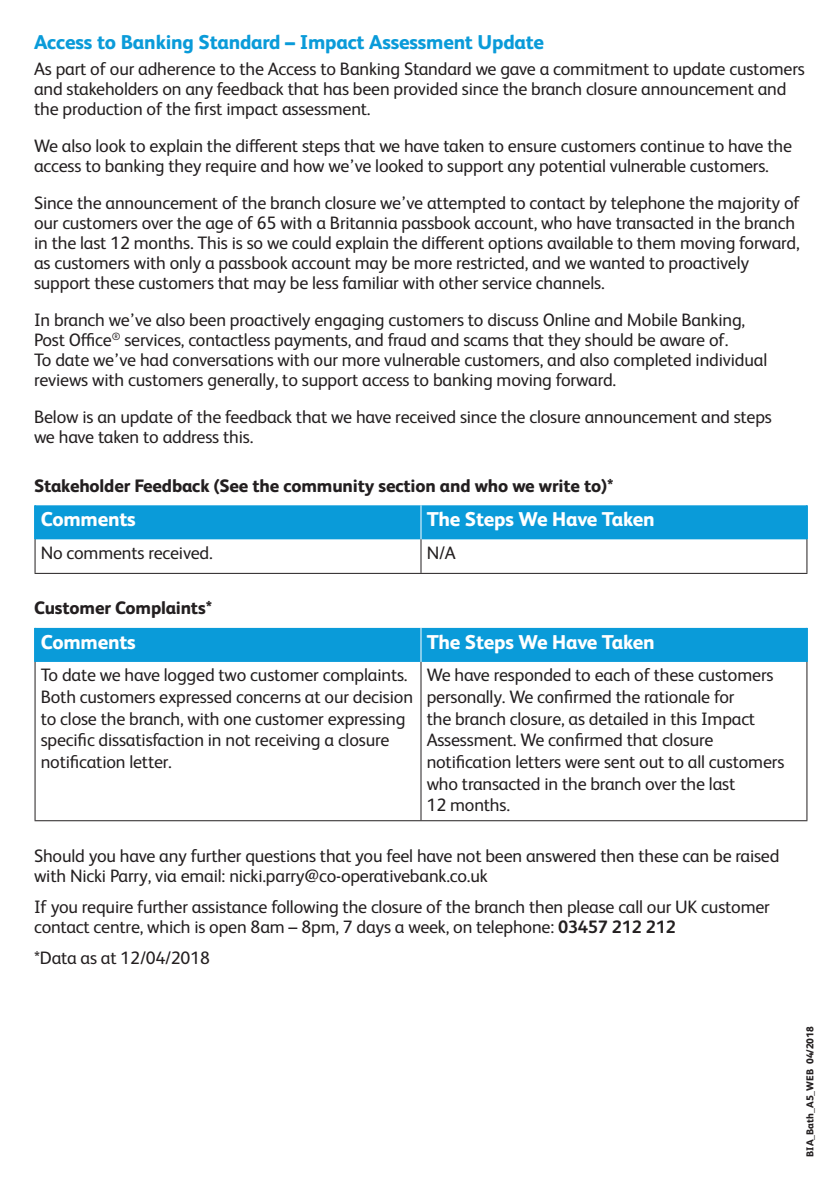
<style>
.page{position:relative;width:840px;height:1191px;background:#fff}
.page>*{position:absolute;margin:0;border:0;box-sizing:border-box;transform-origin:0 0}
.t1{font:800 20px "Coop Bank";letter-spacing:-.01em;color:#fff}
.t2{font:800 20px "Coop Bank";letter-spacing:-.01em;color:#0a9bd9}
.t3{font:18px/20px "Coop Bank";letter-spacing:-.01em;color:#231f20}
.t4{font:800 18px "Coop Bank";letter-spacing:-.01em;color:#231f20}
.t5{font:800 10px "Coop Bank";color:#231f20}
.s1{font-weight:700}
</style>
<div class="page">
<div style="left:36px;top:505px;width:769px;height:34px;background:#0a9bd9"></div>
<hr style="left:34px;top:505px;width:2px;height:34px;background:#0a9bd9">
<hr style="left:805px;top:505px;width:2px;height:34px;background:#0a9bd9">
<hr style="left:420px;top:505px;width:1px;height:34px;background:#fff">
<hr style="left:35px;top:539px;width:1px;height:34px;background:#231f20">
<hr style="left:420px;top:539px;width:1px;height:34px;background:#231f20">
<hr style="left:806px;top:539px;width:1px;height:34px;background:#231f20">
<hr style="left:35px;top:573px;width:386px;height:1px;background:#231f20">
<hr style="left:421px;top:573px;width:386px;height:1px;background:#231f20">
<div style="left:36px;top:628px;width:769px;height:34px;background:#0a9bd9"></div>
<hr style="left:34px;top:628px;width:2px;height:34px;background:#0a9bd9">
<hr style="left:805px;top:628px;width:2px;height:34px;background:#0a9bd9">
<hr style="left:420px;top:628px;width:1px;height:34px;background:#fff">
<hr style="left:35px;top:662px;width:1px;height:158px;background:#231f20">
<hr style="left:420px;top:662px;width:1px;height:158px;background:#231f20">
<hr style="left:806px;top:662px;width:1px;height:158px;background:#231f20">
<hr style="left:35px;top:820px;width:386px;height:1px;background:#231f20">
<hr style="left:421px;top:820px;width:386px;height:1px;background:#231f20">
<p class="t2" style="left:34px;top:28px;width:511px">Access to Banking Standard – Impact Assessment Update</p>
<p class="t3" style="left:34px;top:58px;width:772px">As part of our adherence to the Access to Banking Standard we gave a commitment to update customers and stakeholders on any feedback that has been provided since the branch closure announcement and the production of the first impact assessment.</p>
<p class="t3" style="left:34px;top:135px;width:759px">We also look to explain the different steps that we have taken to ensure customers continue to have the access to banking they require and how we’ve looked to support any potential vulnerable customers.</p>
<p class="t3" style="left:34px;top:192px;width:766px">Since the announcement of the branch closure we’ve attempted to contact by telephone the majority of our customers over the age of 65 with a Britannia passbook account, who have transacted in the branch in the last 12 months. This is so we could explain the different options available to them moving forward, as customers with only a passbook account may be more restricted, and we wanted to proactively support these customers that may be less familiar with other service channels.</p>
<p class="t3" style="left:34px;top:309px;width:734px">In branch we’ve also been proactively engaging customers to discuss Online and Mobile Banking, Post Office<sup>®</sup> services, contactless payments, and fraud and scams that they should be aware of.<br>To date we’ve had conversations with our more vulnerable customers, and also completed individual reviews with customers generally, to support access to banking moving forward.</p>
<p class="t3" style="left:34px;top:406px;width:739px">Below is an update of the feedback that we have received since the closure announcement and steps we have taken to address this.</p>
<p class="t4" style="left:34px;top:472px;width:581px">Stakeholder Feedback (See the community section and who we write to)*</p>
<p class="t1" style="left:41px;top:505px;width:96px">Comments</p>
<p class="t1" style="left:426px;top:505px;width:229px">The Steps We Have Taken</p>
<p class="t3" style="left:41px;top:542px;width:173px">No comments received.</p>
<p class="t3" style="left:426px;top:542px;width:30px">N/A</p>
<p class="t4" style="left:34px;top:595px;width:180px">Customer Complaints*</p>
<p class="t1" style="left:41px;top:627px;width:96px">Comments</p>
<p class="t1" style="left:426px;top:627px;width:229px">The Steps We Have Taken</p>
<p class="t3" style="left:41px;top:663px;width:373px;line-height:21.6px">To date we have logged two customer complaints.<br>Both customers expressed concerns at our decision to close the branch, with one customer expressing specific dissatisfaction in not receiving a closure notification letter.</p>
<p class="t3" style="left:426px;top:663px;width:359px;line-height:21.6px">We have responded to each of these customers personally. We confirmed the rationale for<br>the branch closure, as detailed in this Impact Assessment. We confirmed that closure notification letters were sent out to all customers who transacted in the branch over the last<br>12 months.</p>
<p class="t3" style="left:34px;top:844px;width:746px">Should you have any further questions that you feel have not been answered then these can be raised with Nicki Parry, via email: nicki.parry@co-operativebank.co.uk</p>
<p class="t3" style="left:34px;top:896px;width:737px">If you require further assistance following the closure of the branch then please call our UK customer contact centre, which is open 8am – 8pm, 7 days a week, on telephone: <span class="s1">03457 212 212</span></p>
<p class="t3" style="left:34px;top:947px;width:177px">*Data as at 12/04/2018</p>
<p class="t5" style="left:802px;top:1157px;width:132px;rotate:-90deg">BIA_Bath_A5_WEB 04/2018</p>
</div>
